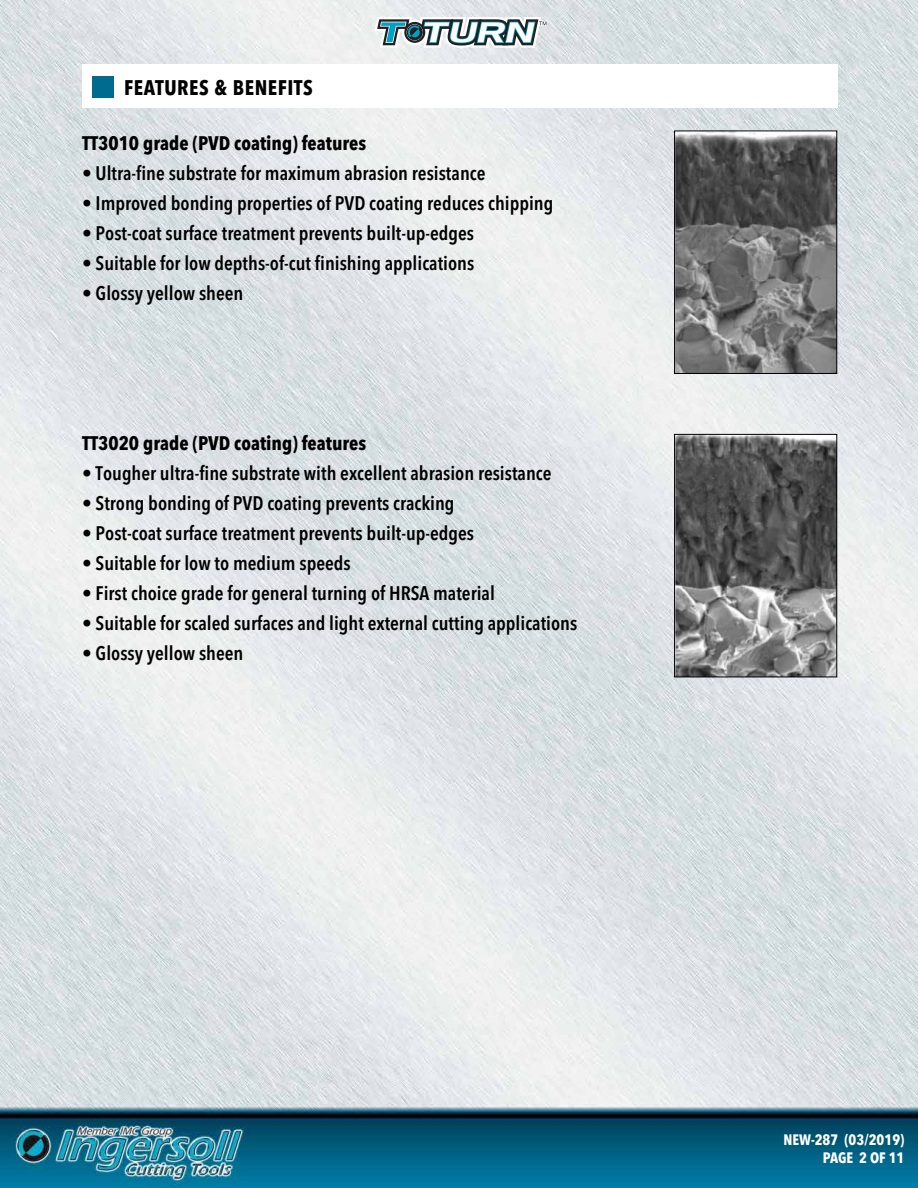
<style>
.page{position:relative;width:918px;height:1188px;background:#fff}
.page>*{position:absolute;margin:0;border:0;box-sizing:border-box;transform-origin:0 0}
.t1{font:700 condensed 21px "Avenir Next LT Pro";letter-spacing:.025em;color:#000}
.t2{font:600 condensed 19.5px "Avenir Next LT Pro";color:#000}
.t3{font:700 condensed 19.5px "Avenir Next LT Pro";color:#000}
.t4{font:700 condensed 15px/18px "Avenir Next LT Pro";color:#fff;text-align:right}
</style>
<div class="page">
<img style="left:0;top:0;width:918px;height:1188px">
<svg style="left:374px;top:17px;width:173px;height:31px"></svg>
<div style="left:82px;top:65px;width:756px;height:43px;background:#fff"></div>
<div style="left:93px;top:77px;width:21px;height:21px;background:#006b8e"></div>
<img style="left:676px;top:133px;width:159px;height:239px">
<div style="left:674px;top:131px;width:163px;height:243px;border:1px solid #000"></div>
<img style="left:676px;top:436px;width:159px;height:239px">
<div style="left:674px;top:434px;width:163px;height:243px;border:1px solid #000"></div>
<p class="t1" style="left:124px;top:74px;width:190px">FEATURES &amp; BENEFITS</p>
<p class="t3" style="left:82px;top:131px;width:286px">TT3010 grade (PVD coating) features</p>
<p class="t2" style="left:82px;top:161px;width:405px">• Ultra-fine substrate for maximum abrasion resistance</p>
<p class="t2" style="left:82px;top:191px;width:473px">• Improved bonding properties of PVD coating reduces chipping</p>
<p class="t2" style="left:82px;top:221px;width:394px">• Post-coat surface treatment prevents built-up-edges</p>
<p class="t2" style="left:82px;top:251px;width:394px">• Suitable for low depths-of-cut finishing applications</p>
<p class="t2" style="left:82px;top:281px;width:163px">• Glossy yellow sheen</p>
<p class="t3" style="left:82px;top:431px;width:286px">TT3020 grade (PVD coating) features</p>
<p class="t2" style="left:82px;top:461px;width:471px">• Tougher ultra-fine substrate with excellent abrasion resistance</p>
<p class="t2" style="left:82px;top:491px;width:374px">• Strong bonding of PVD coating prevents cracking</p>
<p class="t2" style="left:82px;top:521px;width:394px">• Post-coat surface treatment prevents built-up-edges</p>
<p class="t2" style="left:82px;top:551px;width:270px">• Suitable for low to medium speeds</p>
<p class="t2" style="left:82px;top:581px;width:414px">• First choice grade for general turning of HRSA material</p>
<p class="t2" style="left:82px;top:611px;width:497px">• Suitable for scaled surfaces and light external cutting applications</p>
<p class="t2" style="left:82px;top:641px;width:163px">• Glossy yellow sheen</p>
<p class="t4" style="left:783px;top:1131px;width:123px">NEW-287 (03/2019)<br>PAGE 2 OF 11</p>
</div>
